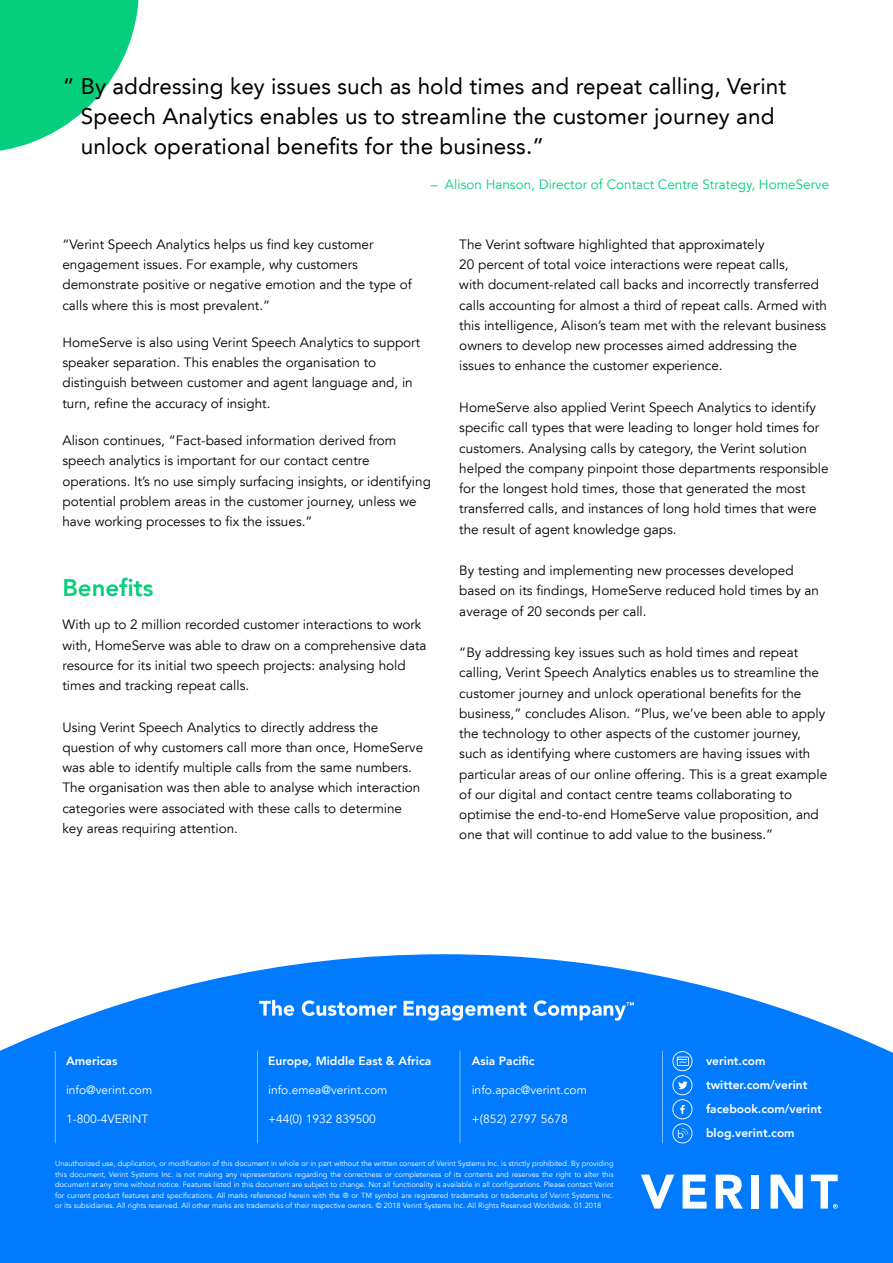
<style>
.page{position:relative;width:893px;height:1263px;background:#fff}
.page>*{position:absolute;margin:0;border:0;box-sizing:border-box;transform-origin:0 0}
.t1{font:800 24px "Avenir LT";color:#05ce7c}
.t2{font:22.5px/30px "Avenir LT";letter-spacing:.005em;color:#000}
.t3{font:13.5px/20.2px "Avenir LT";color:#000}
.t4{font:13.5px "Avenir LT";color:#05ce7c}
.t5{font:800 12px/24px "Avenir LT";color:#fff}
.t6{font:12px "Avenir LT";color:#fff}
.t7{font:7.5px/10.5px "Avenir LT";color:#fff;text-align:justify}
</style>
<div class="page">
<svg style="left:0;top:0;width:139px;height:151px"></svg>
<svg style="left:0;top:954px;width:893px;height:309px;background:#1c88ff"></svg>
<svg style="left:259px;top:1000px;width:35px;height:16px"></svg>
<svg style="left:302px;top:1000px;width:94px;height:16px"></svg>
<svg style="left:404px;top:1001px;width:122px;height:19px"></svg>
<svg style="left:534px;top:1000px;width:100px;height:20px"></svg>
<hr style="left:662px;top:1051px;width:1px;height:92px;background:#7fbcff">
<hr style="left:460px;top:1051px;width:1px;height:92px;background:#7fbcff">
<hr style="left:257px;top:1051px;width:1px;height:92px;background:#7fbcff">
<hr style="left:55px;top:1051px;width:1px;height:92px;background:#7fbcff">
<svg style="left:641px;top:1174px;width:33px;height:34px"></svg>
<svg style="left:683px;top:1174px;width:23px;height:34px"></svg>
<svg style="left:716px;top:1174px;width:27px;height:34px"></svg>
<div style="left:751px;top:1174px;width:8px;height:34px;background:#fff"></div>
<svg style="left:770px;top:1174px;width:33px;height:34px"></svg>
<svg style="left:811px;top:1174px;width:27px;height:34px"></svg>
<svg style="left:671px;top:1051px;width:22px;height:93px;background:#2c90ff"></svg>
<h2 class="t2" style="left:81px;top:73px;width:707px;text-indent:-18px">“ By addressing key issues such as hold times and repeat calling, Verint<br>Speech Analytics enables us to streamline the customer journey and unlock operational benefits for the business.”</h2>
<p class="t4" style="left:431px;top:178px;width:400px">– Alison Hanson, Director of Contact Centre Strategy, HomeServe</p>
<p class="t3" style="left:62px;top:235px;width:351px">“Verint Speech Analytics helps us find key customer engagement issues. For example, why customers demonstrate positive or negative emotion and the type of calls where this is most prevalent.”</p>
<p class="t3" style="left:62px;top:334px;width:359px">HomeServe is also using Verint Speech Analytics to support speaker separation. This enables the organisation to distinguish between customer and agent language and, in turn, refine the accuracy of insight.</p>
<p class="t3" style="left:62px;top:432px;width:370px">Alison continues, “Fact-based information derived from speech analytics is important for our contact centre operations. It’s no use simply surfacing insights, or identifying potential problem areas in the customer journey, unless we have working processes to fix the issues.”</p>
<h1 class="t1" style="left:62px;top:574px;width:93px">Benefits</h1>
<p class="t3" style="left:62px;top:616px;width:366px">With up to 2 million recorded customer interactions to work with, HomeServe was able to draw on a comprehensive data resource for its initial two speech projects: analysing hold times and tracking repeat calls.</p>
<p class="t3" style="left:62px;top:718px;width:362px">Using Verint Speech Analytics to directly address the question of why customers call more than once, HomeServe was able to identify multiple calls from the same numbers.<br>The organisation was then able to analyse which interaction categories were associated with these calls to determine key areas requiring attention.</p>
<p class="t3" style="left:459px;top:236px;width:369px">The Verint software highlighted that approximately<br>20 percent of total voice interactions were repeat calls,<br>with document-related call backs and incorrectly transferred calls accounting for almost a third of repeat calls. Armed with this intelligence, Alison’s team met with the relevant business owners to develop new processes aimed addressing the issues to enhance the customer experience.</p>
<p class="t3" style="left:459px;top:399px;width:371px">HomeServe also applied Verint Speech Analytics to identify specific call types that were leading to longer hold times for customers. Analysing calls by category, the Verint solution helped the company pinpoint those departments responsible for the longest hold times, those that generated the most transferred calls, and instances of long hold times that were the result of agent knowledge gaps.</p>
<p class="t3" style="left:459px;top:562px;width:361px">By testing and implementing new processes developed based on its findings, HomeServe reduced hold times by an average of 20 seconds per call.</p>
<p class="t3" style="left:459px;top:644px;width:369px">“By addressing key issues such as hold times and repeat calling, Verint Speech Analytics enables us to streamline the customer journey and unlock operational benefits for the business,” concludes Alison. “Plus, we’ve been able to apply the technology to other aspects of the customer journey, such as identifying where customers are having issues with particular areas of our online offering. This is a great example of our digital and contact centre teams collaborating to optimise the end-to-end HomeServe value proposition, and one that will continue to add value to the business.”</p>
<p class="t5" style="left:66px;top:1050px;width:53px">Americas</p>
<p class="t6" style="left:66px;top:1085px;width:88px">info@verint.com</p>
<p class="t6" style="left:66px;top:1112px;width:84px">1-800-4VERINT</p>
<p class="t5" style="left:268px;top:1050px;width:165px">Europe, Middle East &amp; Africa</p>
<p class="t6" style="left:268px;top:1085px;width:121px">info.emea@verint.com</p>
<p class="t6" style="left:268px;top:1112px;width:109px">+44(0) 1932 839500</p>
<p class="t5" style="left:472px;top:1049px;width:64px">Asia Pacific</p>
<p class="t6" style="left:472px;top:1085px;width:117px">info.apac@verint.com</p>
<p class="t6" style="left:472px;top:1112px;width:98px">+(852) 2797 5678</p>
<p class="t5" style="left:706px;top:1050px;width:117px">verint.com twitter.com/verint facebook.com/verint blog.verint.com</p>
<p class="t7" style="left:55px;top:1158px;width:560px">Unauthorized use, duplication, or modification of this document in whole or in part without the written consent of Verint Systems Inc. is strictly prohibited. By providing this document, Verint Systems Inc. is not making any representations regarding the correctness or completeness of its contents and reserves the right to alter this document at any time without notice. Features listed in this document are subject to change. Not all functionality is available in all configurations. Please contact Verint for current product features and specifications. All marks referenced herein with the ® or TM symbol are registered trademarks or trademarks of Verint Systems Inc. or its subsidiaries. All rights reserved. All other marks are trademarks of their respective owners. © 2018 Verint Systems Inc. All Rights Reserved Worldwide. 01.2018</p>
</div>
